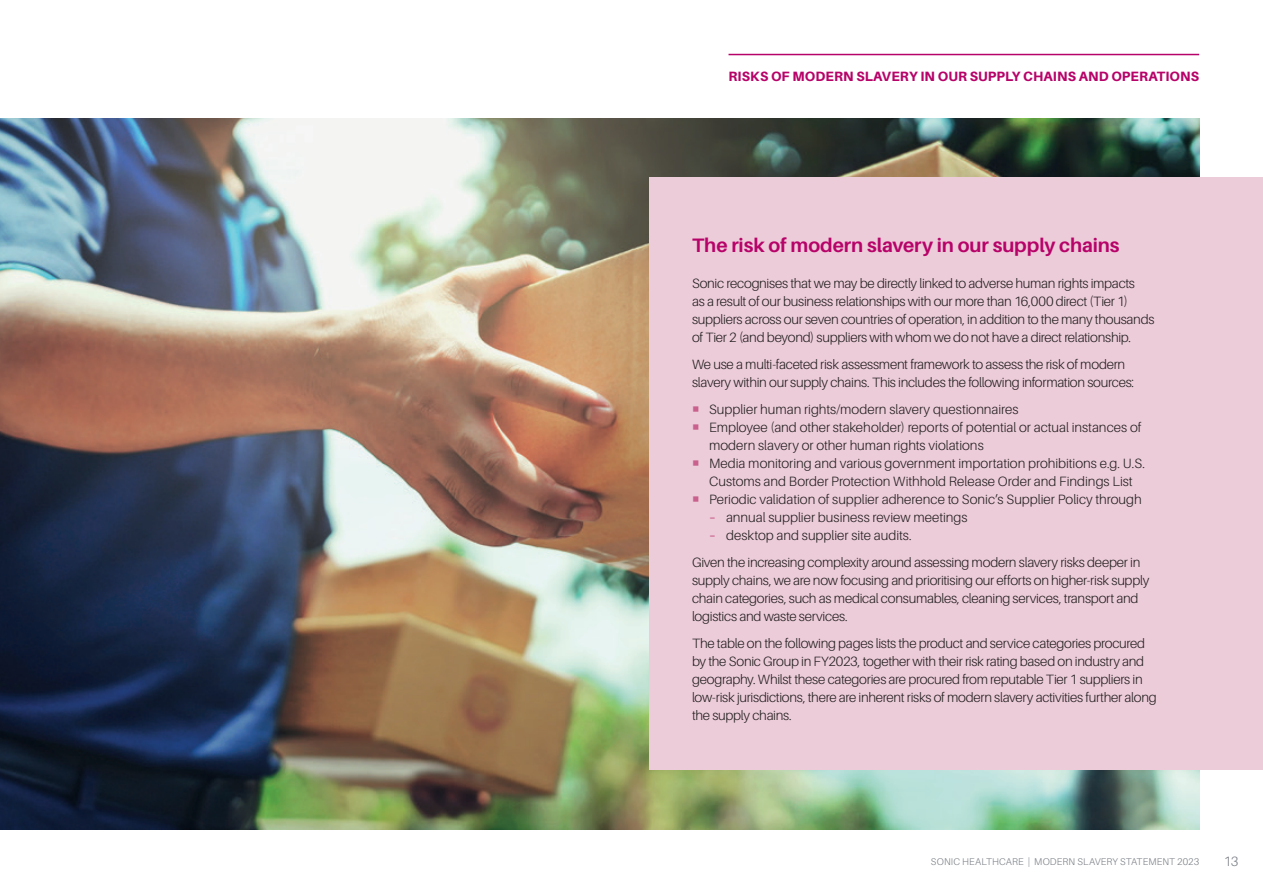
<style>
.page{position:relative;width:1263px;height:893px;background:#fff}
.page>*{position:absolute;margin:0;border:0;box-sizing:border-box;transform-origin:0 0}
.t1{font:700 19.5px "Aileron";letter-spacing:-.005em;color:#b70369}
.t2{font:300 13.5px/18px "Aileron";letter-spacing:-.015em;color:#231f20}
.t3{font:800 13.5px "Aileron";letter-spacing:.01em;color:#b70369}
.t4{font:300 13.5px "Aileron";color:#787d83}
.t5{font:300 9.75px "Aileron";letter-spacing:.015em;color:#787d83}
.s1{color:#c9608d}
.s2{font-weight:700;color:#c9608d}
</style>
<div class="page">
<img style="left:0;top:118px;width:1199px;height:711px">
<hr style="left:728px;top:54px;width:471px;height:1px;background:#b70369">
<div style="left:649px;top:177px;width:614px;height:593px;background:#ecccd9"></div>
<p class="t3" style="left:728px;top:68px;width:260px">RISKS OF MODERN SLAVERY IN OUR SUPP</p>
<p class="t3" style="left:1005px;top:68px;width:195px">LY CHAINS AND OPERATIONS</p>
<h1 class="t1" style="left:692px;top:234px;width:429px">The risk of modern slavery in our supply chains</h1>
<p class="t2" style="left:692px;top:274px;width:464px">Sonic recognises that we may be directly linked to adverse human rights impacts<br>as a result of our business relationships with our more than 16,000 direct (Tier 1) suppliers across our seven countries of operation, in addition to the many thousands of Tier 2 (and beyond) suppliers with whom we do not have a direct relationship.</p>
<p class="t2" style="left:692px;top:355px;width:444px">We use a multi-faceted risk assessment framework to assess the risk of modern slavery within our supply chains. This includes the following information sources:</p>
<p class="t2" style="left:692px;top:400px;width:328px"><span class="s1">○</span> Supplier human rights/modern slavery questionnaires</p>
<p class="t2" style="left:709px;top:418px;width:434px;text-indent:-17px"><span class="s1">○</span> Employee (and other stakeholder) reports of potential or actual instances of modern slavery or other human rights violations</p>
<p class="t2" style="left:692px;top:454px;width:455px;text-align:center"><span class="s1">○</span> Media monitoring and various government importation prohibitions e.g. U.S.<br>Customs and Border Protection Withhold Release Order and Findings List</p>
<p class="t2" style="left:692px;top:490px;width:451px"><span class="s1">○</span> Periodic validation of supplier adherence to Sonic’s Supplier Policy through</p>
<p class="t2" style="left:709px;top:508px;width:260px"><span class="s2">–</span> annual supplier business review meetings</p>
<p class="t2" style="left:692px;top:522px;width:450px;line-height:27px;text-indent:17px"><span class="s2">–</span> desktop and supplier site audits.<br>Given the increasing complexity around assessing modern slavery risks deeper in</p>
<p class="t2" style="left:692px;top:571px;width:459px">supply chains, we are now focusing and prioritising our efforts on higher-risk supply chain categories, such as medical consumables, cleaning services, transport and logistics and waste services.</p>
<p class="t2" style="left:692px;top:634px;width:466px">The table on the following pages lists the product and service categories procured by the Sonic Group in FY2023, together with their risk rating based on industry and geography. Whilst these categories are procured from reputable Tier 1 suppliers in low-risk jurisdictions, there are inherent risks of modern slavery activities further along the supply chains.</p>
<p class="t5" style="left:931px;top:856px;width:270px">SONIC HEALTHCARE | MODERN SLAVERY STATEMENT 2023</p>
<p class="t4" style="left:1224px;top:854px;width:16px">13</p>
</div>
